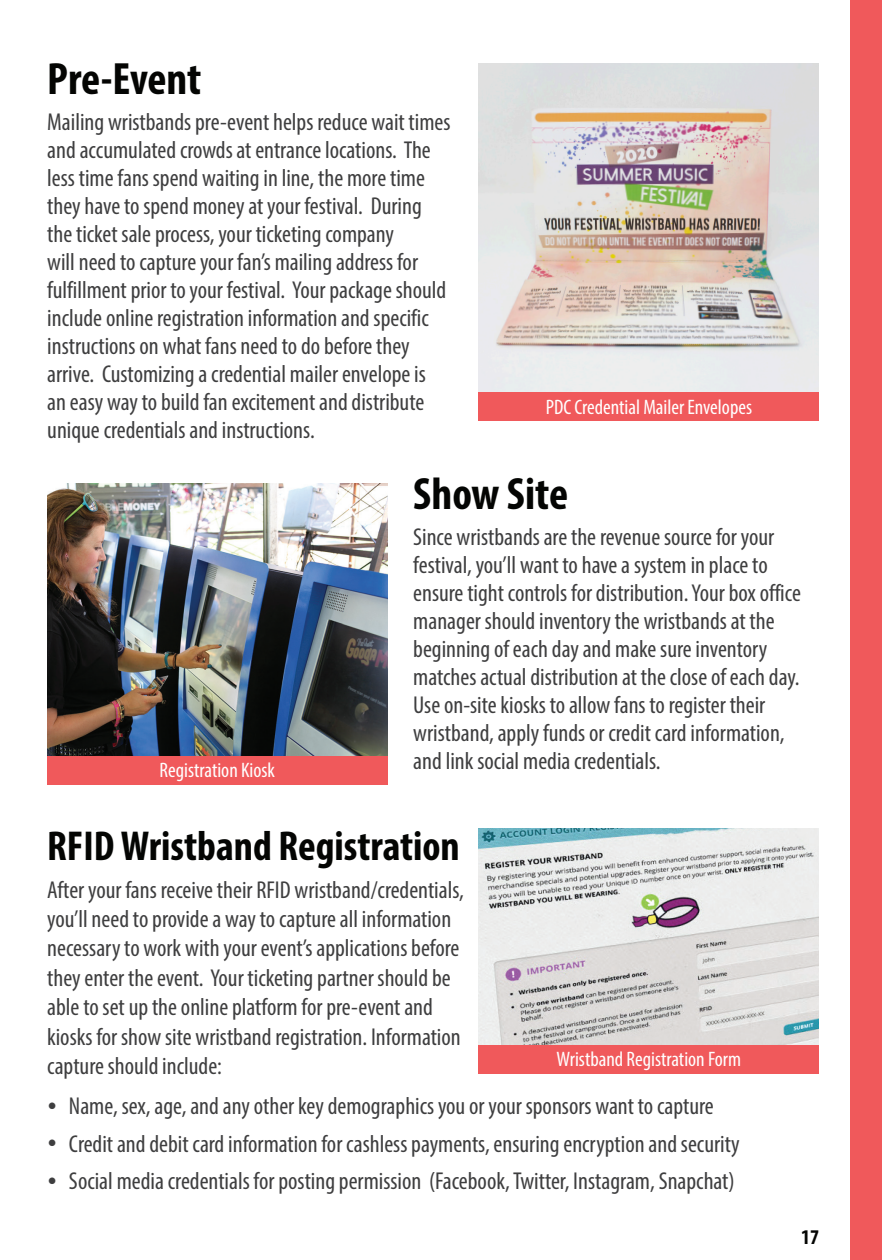
<style>
.page{position:relative;width:882px;height:1260px;background:#fff}
.page>*{position:absolute;margin:0;border:0;box-sizing:border-box;transform-origin:0 0}
.t1{font:700 condensed 45.5px "Myriad Pro";color:#040503}
.t2{font:700 condensed 42px "Myriad Pro";color:#040503}
.t3{font:condensed 24.5px/28px "Myriad Pro";color:#3e3e3f}
.t4{font:condensed 21px "Myriad Pro";color:#fff}
.t5{font:700 condensed 21px "Myriad Pro";color:#040503}
.s1{font-family:"Lato";font-stretch:normal;font-size:17.5px}
</style>
<div class="page">
<img style="left:47px;top:483px;width:340px;height:273px">
<img style="left:479px;top:63px;width:340px;height:330px">
<div style="left:850px;top:0;width:32px;height:1260px;background:#f0595b"></div>
<div style="left:479px;top:393px;width:340px;height:28px;background:#f0595b"></div>
<div style="left:47px;top:756px;width:340px;height:28px;background:#f0595b"></div>
<img style="left:479px;top:829px;width:340px;height:216px">
<div style="left:479px;top:1045px;width:340px;height:28px;background:#f0595b"></div>
<p class="t1" style="left:47px;top:50px;width:156px">Pre-Event</p>
<p class="t3" style="left:47px;top:107px;width:405px">Mailing wristbands pre-event helps reduce wait times and accumulated crowds at entrance locations. The less time fans spend waiting in line, the more time they have to spend money at your festival. During the ticket sale process, your ticketing company<br>will need to capture your fan’s mailing address for fulfillment prior to your festival. Your package should include online registration information and specific instructions on what fans need to do before they arrive. Customizing a credential mailer envelope is an easy way to build fan excitement and distribute unique credentials and instructions.</p>
<p class="t1" style="left:413px;top:466px;width:156px">Show Site</p>
<p class="t3" style="left:413px;top:523px;width:389px">Since wristbands are the revenue source for your festival, you’ll want to have a system in place to ensure tight controls for distribution. Your box office manager should inventory the wristbands at the beginning of each day and make sure inventory matches actual distribution at the close of each day.<br>Use on-site kiosks to allow fans to register their wristband, apply funds or credit card information, and link social media credentials.</p>
<p class="t4" style="left:546px;top:395px;width:208px">PDC Credential Mailer Envelopes</p>
<p class="t4" style="left:160px;top:758px;width:117px">Registration Kiosk</p>
<p class="t2" style="left:47px;top:820px;width:414px">RFID Wristband Registration</p>
<p class="t3" style="left:47px;top:875px;width:418px;line-height:29.4px">After your fans receive their RFID wristband/credentials, you’ll need to provide a way to capture all information necessary to work with your event’s applications before they enter the event. Your ticketing partner should be able to set up the online platform for pre-event and kiosks for show site wristband registration. Information capture should include:</p>
<p class="t3" style="left:47px;top:1092px;width:668px"><span class="s1">•</span> Name, sex, age, and any other key demographics you or your sponsors want to capture</p>
<p class="t3" style="left:47px;top:1129px;width:694px"><span class="s1">•</span> Credit and debit card information for cashless payments, ensuring encryption and security</p>
<p class="t3" style="left:47px;top:1167px;width:689px"><span class="s1">•</span> Social media credentials for posting permission (Facebook, Twitter, Instagram, Snapchat)</p>
<p class="t4" style="left:557px;top:1047px;width:186px">Wristband Registration Form</p>
<p class="t5" style="left:801px;top:1224px;width:19px">17</p>
</div>
